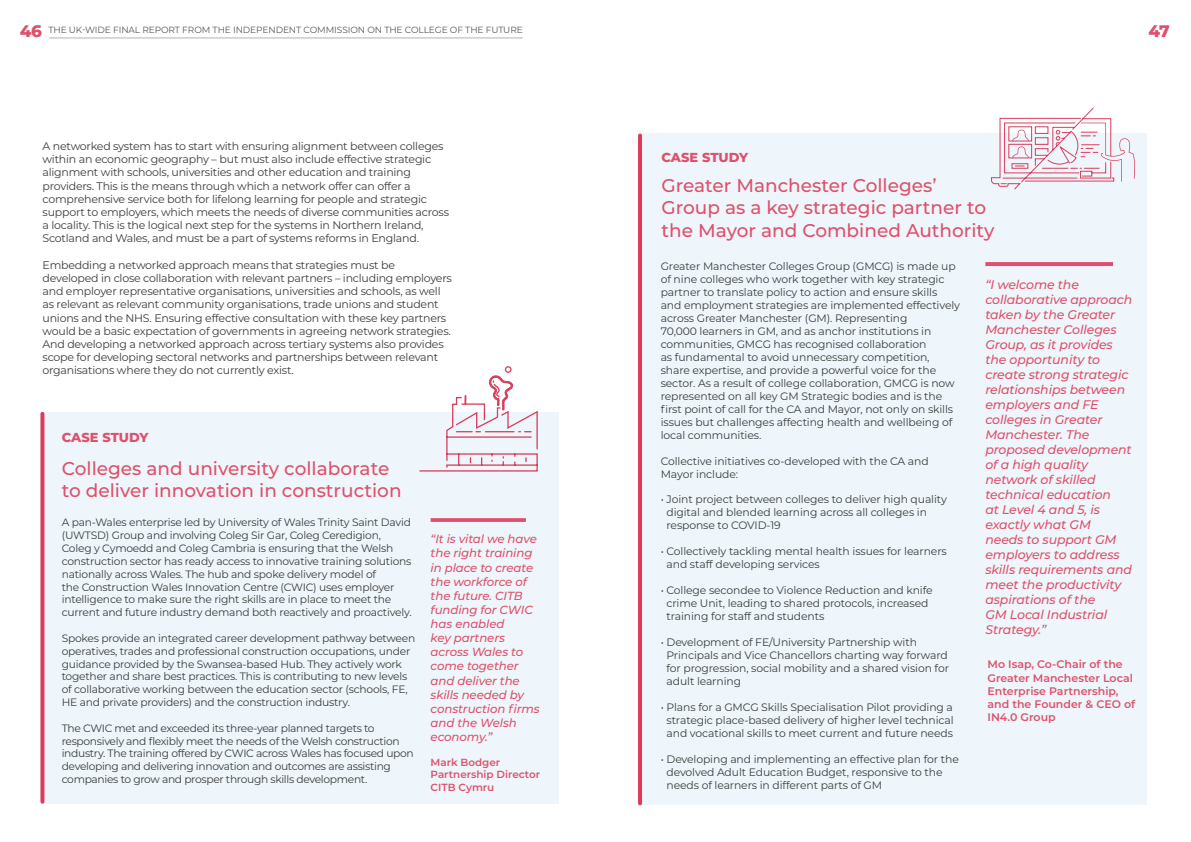
<style>
.page{position:relative;width:1191px;height:842px;background:#fff}
.page>*{position:absolute;margin:0;border:0;box-sizing:border-box;transform-origin:0 0}
.t1{font:500 18.5px/22.2px "Montserrat";color:#dd516c}
.t2{font:800 16.7px "Montserrat";color:#dd516c}
.t3{font:800 13px "Montserrat";letter-spacing:-.01em;color:#dd516c}
.t4{font:italic 500 12.5px/15px "Montserrat";letter-spacing:-.01em;color:#dd516c}
.t5{font:italic 500 11.8px/14.1px "Montserrat";letter-spacing:-.01em;color:#dd516c}
.t6{font:11px/13.2px "Montserrat";letter-spacing:-.02em;color:#3c3c3b}
.t7{font:600 11px/13.2px "Montserrat";color:#dd516c}
.t8{font:10.8px/13px "Montserrat";letter-spacing:-.01em;color:#3c3c3b}
.t9{font:10.7px/12.8px "Montserrat";letter-spacing:-.02em;color:#3c3c3b}
.t10{font:600 10.4px/12.4px "Montserrat";color:#dd516c}
.t11{font:9px "Montserrat";letter-spacing:-.01em;color:#575756}
.s1{font-weight:800;font-size:16.7px;color:#dd516c}
</style>
<div class="page">
<div style="left:42px;top:412px;width:516px;height:392px;background:#eef6fb"></div>
<svg style="left:40px;top:414px;width:4px;height:388px;background:#dd526e"></svg>
<hr style="left:430px;top:518px;width:96px;height:4px;background:#de5d76">
<div style="left:640px;top:134px;width:507px;height:671px;background:#eef6fb"></div>
<hr style="left:638px;top:136px;width:4px;height:667px;background:#d93d5c">
<hr style="left:985px;top:262px;width:128px;height:4px;background:#dd516c">
<svg style="left:419px;top:366px;width:119px;height:106px"></svg>
<svg style="left:990px;top:107px;width:145px;height:83px"></svg>
<hr style="left:49px;top:38px;width:474px;height:1px;background:#b3b2b2">
<p class="t11" style="left:20px;top:24px;width:504px"><span class="s1">46</span> THE UK-WIDE FINAL REPORT FROM THE INDEPENDENT COMMISSION ON THE COLLEGE OF THE FUTURE</p>
<h2 class="t2" style="left:1148px;top:19px;width:23px">47</h2>
<p class="t6" style="left:43px;top:139px;width:408px">A networked system has to start with ensuring alignment between colleges within an economic geography – but must also include effective strategic alignment with schools, universities and other education and training providers. This is the means through which a network offer can offer a comprehensive service both for lifelong learning for people and strategic support to employers, which meets the needs of diverse communities across a locality. This is the logical next step for the systems in Northern Ireland, Scotland and Wales, and must be a part of systems reforms in England.</p>
<p class="t6" style="left:43px;top:258px;width:411px">Embedding a networked approach means that strategies must be developed in close collaboration with relevant partners – including employers and employer representative organisations, universities and schools, as well as relevant as relevant community organisations, trade unions and student unions and the NHS. Ensuring effective consultation with these key partners would be a basic expectation of governments in agreeing network strategies.<br>And developing a networked approach across tertiary systems also provides scope for developing sectoral networks and partnerships between relevant organisations where they do not currently exist.</p>
<p class="t3" style="left:62px;top:428px;width:88px">CASE STUDY</p>
<h1 class="t1" style="left:62px;top:456px;width:341px">Colleges and university collaborate to deliver innovation in construction</h1>
<p class="t9" style="left:62px;top:516px;width:351px">A pan-Wales enterprise led by University of Wales Trinity Saint David (UWTSD) Group and involving Coleg Sir Gar, Coleg Ceredigion, Coleg y Cymoedd and Coleg Cambria is ensuring that the Welsh construction sector has ready access to innovative training solutions nationally across Wales. The hub and spoke delivery model of<br>the Construction Wales Innovation Centre (CWIC) uses employer intelligence to make sure the right skills are in place to meet the current and future industry demand both reactively and proactively.</p>
<p class="t9" style="left:62px;top:631px;width:355px">Spokes provide an integrated career development pathway between operatives, trades and professional construction occupations, under guidance provided by the Swansea-based Hub. They actively work together and share best practices. This is contributing to new levels of collaborative working between the education sector (schools, FE, HE and private providers) and the construction industry.</p>
<p class="t9" style="left:62px;top:721px;width:354px">The CWIC met and exceeded its three-year planned targets to responsively and flexibly meet the needs of the Welsh construction industry. The training offered by CWIC across Wales has focused upon developing and delivering innovation and outcomes are assisting companies to grow and prosper through skills development.</p>
<p class="t5" style="left:430px;top:532px;width:110px">“It is vital we have the right training in place to create the workforce of the future. CITB funding for CWIC has enabled<br>key partners across Wales to come together and deliver the skills needed by construction firms and the Welsh economy.”</p>
<p class="t10" style="left:430px;top:756px;width:111px">Mark Bodger<br>Partnership Director<br>CITB Cymru</p>
<p class="t3" style="left:661px;top:148px;width:88px">CASE STUDY</p>
<h1 class="t1" style="left:661px;top:174px;width:334px">Greater Manchester Colleges’<br>Group as a key strategic partner to the Mayor and Combined Authority</h1>
<p class="t8" style="left:660px;top:259px;width:301px">Greater Manchester Colleges Group (GMCG) is made up of nine colleges who work together with key strategic partner to translate policy to action and ensure skills and employment strategies are implemented effectively across Greater Manchester (GM). Representing<br>70,000 learners in GM, and as anchor institutions in communities, GMCG has recognised collaboration<br>as fundamental to avoid unnecessary competition, share expertise, and provide a powerful voice for the sector. As a result of college collaboration, GMCG is now represented on all key GM Strategic bodies and is the first point of call for the CA and Mayor, not only on skills issues but challenges affecting health and wellbeing of local communities.</p>
<p class="t8" style="left:660px;top:454px;width:269px">Collective initiatives co-developed with the CA and<br>Mayor include:</p>
<p class="t8" style="left:666px;top:493px;width:282px;text-indent:-6px">• Joint project between colleges to deliver high quality digital and blended learning across all colleges in response to COVID-19</p>
<p class="t8" style="left:666px;top:545px;width:282px;text-indent:-6px">• Collectively tackling mental health issues for learners and staff developing services</p>
<p class="t8" style="left:666px;top:583px;width:268px;text-indent:-6px">• College secondee to Violence Reduction and knife crime Unit, leading to shared protocols, increased training for staff and students</p>
<p class="t8" style="left:666px;top:635px;width:284px;text-indent:-6px">• Development of FE/University Partnership with Principals and Vice Chancellors charting way forward for progression, social mobility and a shared vision for adult learning</p>
<p class="t8" style="left:660px;top:700px;width:294px;text-align:center">• Plans for a GMCG Skills Specialisation Pilot providing a strategic place-based delivery of higher level technical and vocational skills to meet current and future needs</p>
<p class="t8" style="left:666px;top:752px;width:294px;text-indent:-6px">• Developing and implementing an effective plan for the devolved Adult Education Budget, responsive to the needs of learners in different parts of GM</p>
<p class="t4" style="left:985px;top:276px;width:148px">“I welcome the collaborative approach taken by the Greater<br>Manchester Colleges<br>Group, as it provides the opportunity to create strong strategic relationships between employers and FE colleges in Greater<br>Manchester. The proposed development of a high quality network of skilled technical education<br>at Level 4 and 5, is exactly what GM<br>needs to support GM employers to address skills requirements and meet the productivity aspirations of the<br>GM Local Industrial<br>Strategy.”</p>
<p class="t7" style="left:987px;top:657px;width:149px">Mo Isap, Co-Chair of the<br>Greater Manchester Local<br>Enterprise Partnership, and the Founder &amp; CEO of<br>IN4.0 Group</p>
</div>
